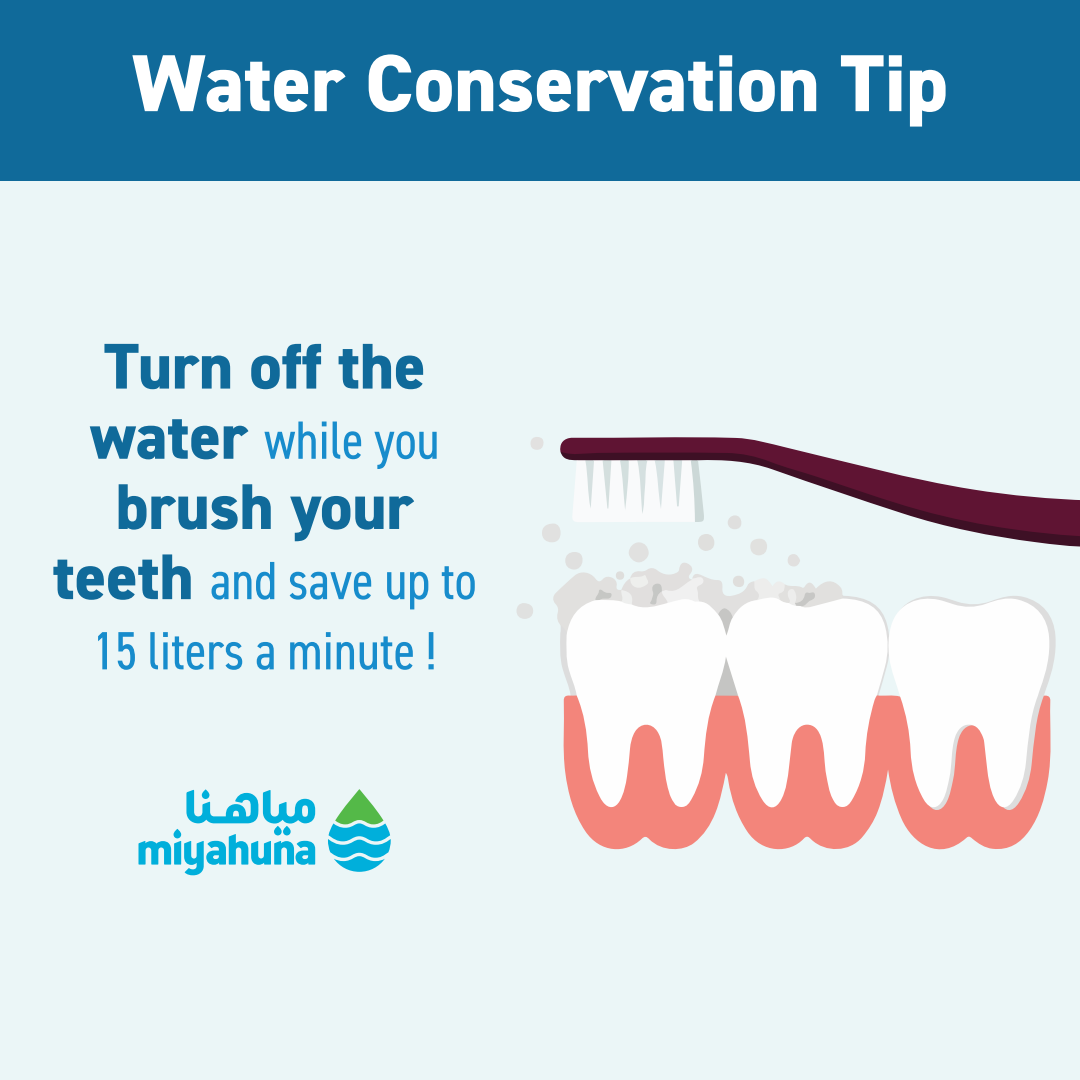
<style>
.page{position:relative;width:1080px;height:1080px;background:#ebf6f7}
.page>*{position:absolute;margin:0;border:0;box-sizing:border-box;transform-origin:0 0}
.t1{font:800 81.1px "DIN2014";color:#fff}
.t2{font:800 64.8px "DIN2014";color:#106a9a}
.t3{font:condensed 54px/70.2px "DIN2014";color:#178ccc;text-align:center}
.s1{font-weight:800;font-stretch:normal;font-size:64.8px;color:#106a9a}
</style>
<div class="page">
<div style="left:0;top:0;width:1080px;height:180px;background:#106a9a"></div>
<div style="left:283px;top:826px;width:8px;height:9px;background:#00afdb;border-radius:4px"></div>
<svg style="left:274px;top:826px;width:8px;height:9px"></svg>
<svg style="left:174px;top:829px;width:7px;height:9px"></svg>
<svg style="left:186px;top:790px;width:129px;height:34px"></svg>
<svg style="left:138px;top:834px;width:177px;height:41px"></svg>
<svg style="left:328px;top:789px;width:63px;height:83px"></svg>
<svg style="left:560px;top:437px;width:244px;height:15px;background:#753953"></svg>
<svg style="left:560px;top:452px;width:520px;height:95px"></svg>
<div style="left:566px;top:596px;width:322px;height:95px;background:#fefefe"></div>
<svg style="left:563px;top:691px;width:476px;height:159px;background:#f6beb9"></svg>
<svg style="left:888px;top:596px;width:168px;height:217px;background:#f8e1df"></svg>
<svg style="left:516px;top:603px;width:17px;height:16px"></svg>
<svg style="left:530px;top:437px;width:14px;height:13px"></svg>
<svg style="left:715px;top:657px;width:23px;height:39px"></svg>
<svg style="left:542px;top:460px;width:301px;height:176px"></svg>
<h1 class="t1" style="left:132px;top:29px;width:818px">Water Conservation Tip</h1>
<p class="t2" style="left:104px;top:323px;width:323px">Turn off the</p>
<p class="t3" style="left:90px;top:403px;width:351px"><span class="s1">water</span> while you</p>
<p class="t2" style="left:116px;top:464px;width:299px">brush your</p>
<p class="t3" style="left:53px;top:543px;width:425px"><span class="s1">teeth</span> and save up to<br>15 liters a minute !</p>
</div>
